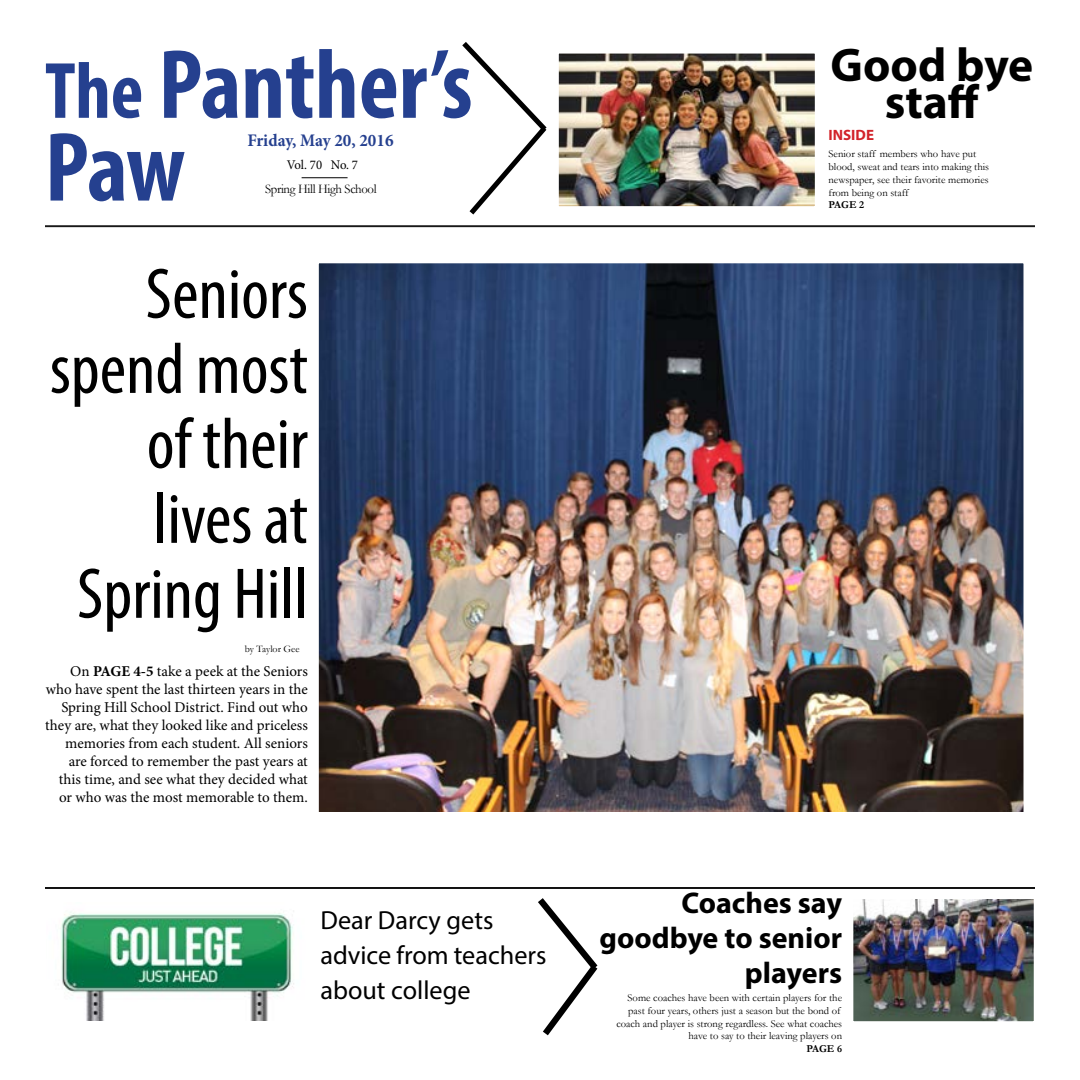
<style>
.page{position:relative;width:1080px;height:1080px;background:#fff}
.page>*{position:absolute;margin:0;border:0;box-sizing:border-box;transform-origin:0 0}
.t1{font:700 condensed 99.38px/82.8px "Myriad Pro";color:#25408f;scale:.96 1}
.t2{font:condensed 72.5px/75px "Myriad Pro";color:#000;text-align:right}
.t3{font:700 47.5px/37.5px "Myriad Pro";color:#000;text-align:center}
.t4{font:700 30px/35px "Myriad Pro";color:#000;text-align:right}
.t5{font:26.25px/35px "Myriad Pro";color:#000}
.t6{font:700 17.62px "Minion Pro";color:#25408f;scale:.96 1}
.t7{font:15px/18px "Minion Pro";color:#000;text-align:right}
.t8{font:700 15px "Myriad Pro";color:#d2232a}
.t9{font:13.25px "Garamond";letter-spacing:-.025em;color:#000;scale:.96 1}
.t10{font:13.25px "Minion Pro";letter-spacing:-.015em;color:#000;scale:.96 1}
.t11{font:10.62px/12.8px "Garamond";color:#000;text-align:right}
.t12{font:700 10.62px "Garamond";color:#000}
.t13{font:10px "Garamond";color:#000}
.s1{font-size:80.62px}
.s2{font-weight:700}
</style>
<div class="page">
<hr style="left:302px;top:177px;width:46px;height:1px;background:#000">
<hr style="left:45px;top:226px;width:990px;height:1px;background:#000">
<hr style="left:45px;top:887px;width:990px;height:1px;background:#000">
<hr style="left:45px;top:888px;width:990px;height:1px;background:#000">
<svg style="left:462px;top:42px;width:85px;height:173px"></svg>
<svg style="left:531px;top:887px;width:74px;height:149px"></svg>
<img style="left:559px;top:54px;width:255px;height:152px">
<div style="left:556px;top:51px;width:261px;height:158px;border:2px solid #fff"></div>
<img style="left:60px;top:912px;width:234px;height:108px">
<img style="left:854px;top:900px;width:179px;height:121px">
<div style="left:851px;top:897px;width:185px;height:127px;border:2px solid #fff"></div>
<img style="left:319px;top:264px;width:704px;height:548px">
<h1 class="t1" style="left:45px;top:41px;width:447px"><span class="s1">The</span> Panther’s<br>Paw</h1>
<h3 class="t6" style="left:247px;top:127px;width:154px">Friday, May 20, 2016</h3>
<p class="t10" style="left:287px;top:156px;width:76px">Vol. 70 No. 7</p>
<p class="t9" style="left:265px;top:180px;width:118px">Spring Hill High School</p>
<h2 class="t2" style="left:50px;top:256px;width:260px">Seniors spend most of their lives at<br>Spring Hill</h2>
<p class="t7" style="left:45px;top:662px;width:264px">On <span class="s2">PAGE 4-5</span> take a peek at the Seniors who have spent the last thirteen years in the Spring Hill School District. Find out who they are, what they looked like and priceless memories from each student. All seniors are forced to remember the past years at this time, and see what they decided what or who was the most memorable to them.</p>
<p class="t13" style="left:245px;top:642px;width:56px">by Taylor Gee</p>
<h3 class="t5" style="left:320px;top:903px;width:228px">Dear Darcy gets advice from teachers about college</h3>
<h3 class="t3" style="left:830px;top:44px;width:204px">Good bye staff</h3>
<h3 class="t8" style="left:829px;top:125px;width:47px">INSIDE</h3>
<p class="t11" style="left:829px;top:147px;width:162px;text-align:left">Senior staff members who have put blood, sweat and tears into making this newspaper, see their favorite memories from being on staff</p>
<p class="t12" style="left:829px;top:198px;width:37px">PAGE 2</p>
<h3 class="t4" style="left:599px;top:884px;width:244px">Coaches say goodbye to senior players</h3>
<p class="t11" style="left:616px;top:991px;width:227px">Some coaches have been with certain players for the past four years, others just a season but the bond of coach and player is strong regardless. See what coaches have to say to their leaving players on</p>
<p class="t12" style="left:806px;top:1042px;width:37px">PAGE 6</p>
</div>
